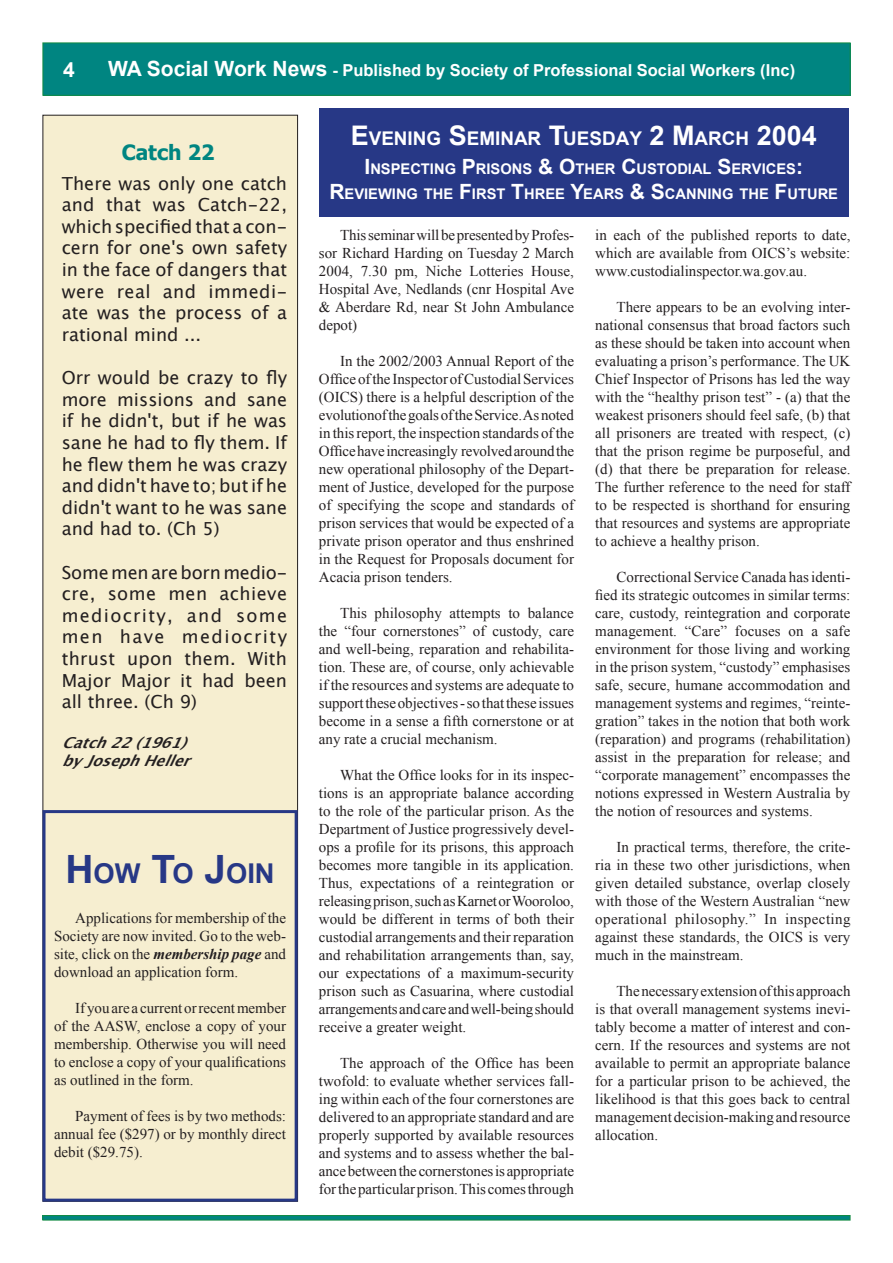
<style>
.page{position:relative;width:893px;height:1263px;background:#fff}
.page>*{position:absolute;margin:0;border:0;box-sizing:border-box;transform-origin:0 0}
.t1{font:700 27.3px "Arial";color:#273886}
.t2{font:700 21px "Tahoma";color:#008581}
.t3{font:700 21px "Arial";color:#fff}
.t4{font:700 18.9px "Arial";color:#fff}
.t5{font:18px/21.6px "Lucida Grande";color:#231f20;text-align:justify}
.t6{font:700 16.5px "Arial";color:#fff}
.t7{font:15px/18px "Times New Roman";color:#231f20;text-align:justify}
.t8{font:italic 700 15px/18px "Lucida Grande";color:#231f20}
.t9{font:700 14.7px/25.2px "Arial";color:#fff;text-align:center}
.s1{font-size:21px}
.s2{font-size:39px}
.s3{font-weight:700;font-style:italic}
.s4{font-size:27px}
</style>
<div class="page">
<div style="left:43px;top:43px;width:807px;height:52px;background:#008581"></div>
<div style="left:43px;top:43px;width:807px;height:53px;border:1px solid #138b44"></div>
<div style="left:43px;top:1215px;width:807px;height:5px;background:#008581"></div>
<div style="left:42px;top:1215px;width:808px;height:5px;border:1px solid #138b44"></div>
<div style="left:43px;top:115px;width:255px;height:1086px;background:#f6eed0"></div>
<div style="left:319px;top:108px;width:530px;height:108px;background:#273886"></div>
<div style="left:43px;top:810px;width:255px;height:391px;border:3px solid #273886"></div>
<h2 class="t3" style="left:63px;top:58px;width:13px">4</h2>
<p class="t6" style="left:108px;top:61px;width:689px"><span class="s1">WA Social Work News</span> - Published by Society of Professional Social Workers (Inc)</p>
<h2 class="t2" style="left:122px;top:139px;width:94px">Catch 22</h2>
<p class="t5" style="left:62px;top:173px;width:227px">There was only one catch and that was Catch-22, which specified that a con&shy;cern for one's own safety in the face of dangers that were real and immedi&shy;ate was the process of a rational mind ...</p>
<p class="t5" style="left:62px;top:367px;width:227px">Orr would be crazy to fly more missions and sane if he didn't, but if he was sane he had to fly them. If he flew them he was crazy and didn't have to; but if he didn't want to he was sane and had to. (Ch 5)</p>
<p class="t5" style="left:62px;top:561px;width:227px">Some men are born medio&shy;cre, some men achieve mediocrity, and some men have mediocrity thrust upon them. With Major Major it had been all three. (Ch 9)</p>
<p class="t8" style="left:62px;top:733px;width:141px">Catch22(1961) byJosephHeller</p>
<h1 class="t1" style="left:65px;top:858px;width:211px"><span class="s2">H</span>OW <span class="s2">T</span>O <span class="s2">J</span>OIN</h1>
<p class="t7" style="left:54px;top:909px;width:234px;text-indent:21px">Applications for membership of the Society are now invited. Go to the web&shy;site, click on the <span class="s3">membership page</span> and download an application form.</p>
<p class="t7" style="left:54px;top:999px;width:234px;text-indent:21px">If you are a current or recent member of the AASW, enclose a copy of your membership. Otherwise you will need to enclose a copy of your qualifications as outlined in the form.</p>
<p class="t7" style="left:54px;top:1107px;width:234px;text-indent:21px">Payment of fees is by two methods: annual fee ($297) or by monthly direct debit ($29.75).</p>
<p class="t4" style="left:351px;top:127px;width:467px"><span class="s4">E</span>VENING <span class="s4">S</span>EMINAR <span class="s4">T</span>UESDAY <span class="s4">2 M</span>ARCH <span class="s4">2004</span></p>
<p class="t9" style="left:329px;top:156px;width:510px"><span class="s1">I</span>NSPECTING <span class="s1">P</span>RISONS <span class="s1">&amp; O</span>THER <span class="s1">C</span>USTODIAL <span class="s1">S</span>ERVICES<span class="s1">:<br>R</span>EVIEWING THE <span class="s1">F</span>IRST <span class="s1">T</span>HREE <span class="s1">Y</span>EARS <span class="s1">&amp; S</span>CANNING THE <span class="s1">F</span>UTURE</p>
<p class="t7" style="left:319px;top:226px;width:257px;text-indent:21px">This seminar will be presented by Profes&shy;sor Richard Harding on Tuesday 2 March 2004, 7.30 pm, Niche Lotteries House, Hospital Ave, Nedlands (cnr Hospital Ave &amp; Aberdare Rd, near St John Ambulance depot)</p>
<p class="t7" style="left:319px;top:352px;width:257px;text-indent:21px">In the 2002/2003 Annual Report of the Office of the Inspector of Custodial Services (OICS) there is a helpful description of the evolutionof the goals of the Service. As noted in this report, the inspection standards of the Office have increasingly revolved around the new operational philosophy of the Depart&shy;ment of Justice, developed for the purpose of specifying the scope and standards of prison services that would be expected of a private prison operator and thus enshrined in the Request for Proposals document for Acacia prison tenders.</p>
<p class="t7" style="left:319px;top:604px;width:257px;text-indent:21px">This philosophy attempts to balance the “four cornerstones” of custody, care and well-being, reparation and rehabilita&shy;tion. These are, of course, only achievable if the resources and systems are adequate to support these objectives - so that these issues become in a sense a fifth cornerstone or at any rate a crucial mechanism.</p>
<p class="t7" style="left:319px;top:766px;width:257px;text-indent:21px">What the Office looks for in its inspec&shy;tions is an appropriate balance according to the role of the particular prison. As the Department of Justice progressively devel&shy;ops a profile for its prisons, this approach becomes more tangible in its application.<br>Thus, expectations of a reintegration or releasing prison, such as Karnet or Wooroloo, would be different in terms of both their custodial arrangements and their reparation and rehabilitation arrangements than, say, our expectations of a maximum-security prison such as Casuarina, where custodial arrangements and care and well-being should receive a greater weight.</p>
<p class="t7" style="left:319px;top:1054px;width:257px;text-indent:21px">The approach of the Office has been twofold: to evaluate whether services fall&shy;ing within each of the four cornerstones are delivered to an appropriate standard and are properly supported by available resources and systems and to assess whether the bal&shy;ance between the cornerstones is appropriate for the particular prison. This comes through</p>
<p class="t7" style="left:595px;top:226px;width:257px">in each of the published reports to date, which are available from OICS’s website: www.custodialinspector.wa.gov.au.</p>
<p class="t7" style="left:595px;top:298px;width:257px;text-indent:21px">There appears to be an evolving inter&shy;national consensus that broad factors such as these should be taken into account when evaluating a prison’s performance. The UK Chief Inspector of Prisons has led the way with the “healthy prison test” - (a) that the weakest prisoners should feel safe, (b) that all prisoners are treated with respect, (c) that the prison regime be purposeful, and (d) that there be preparation for release.<br>The further reference to the need for staff to be respected is shorthand for ensuring that resources and systems are appropriate to achieve a healthy prison.</p>
<p class="t7" style="left:595px;top:568px;width:257px;text-indent:21px">Correctional Service Canada has identi&shy;fied its strategic outcomes in similar terms: care, custody, reintegration and corporate management. “Care” focuses on a safe environment for those living and working in the prison system, “custody” emphasises safe, secure, humane accommodation and management systems and regimes, “reinte&shy;gration” takes in the notion that both work (reparation) and programs (rehabilitation) assist in the preparation for release; and “corporate management” encompasses the notions expressed in Western Australia by the notion of resources and systems.</p>
<p class="t7" style="left:595px;top:838px;width:257px;text-indent:21px">In practical terms, therefore, the crite&shy;ria in these two other jurisdictions, when given detailed substance, overlap closely with those of the Western Australian “new operational philosophy.” In inspecting against these standards, the OICS is very much in the mainstream.</p>
<p class="t7" style="left:595px;top:982px;width:257px;text-indent:21px">The necessary extension of this approach is that overall management systems inevi&shy;tably become a matter of interest and con&shy;cern. If the resources and systems are not available to permit an appropriate balance for a particular prison to be achieved, the likelihood is that this goes back to central management decision-making and resource allocation.</p>
</div>
